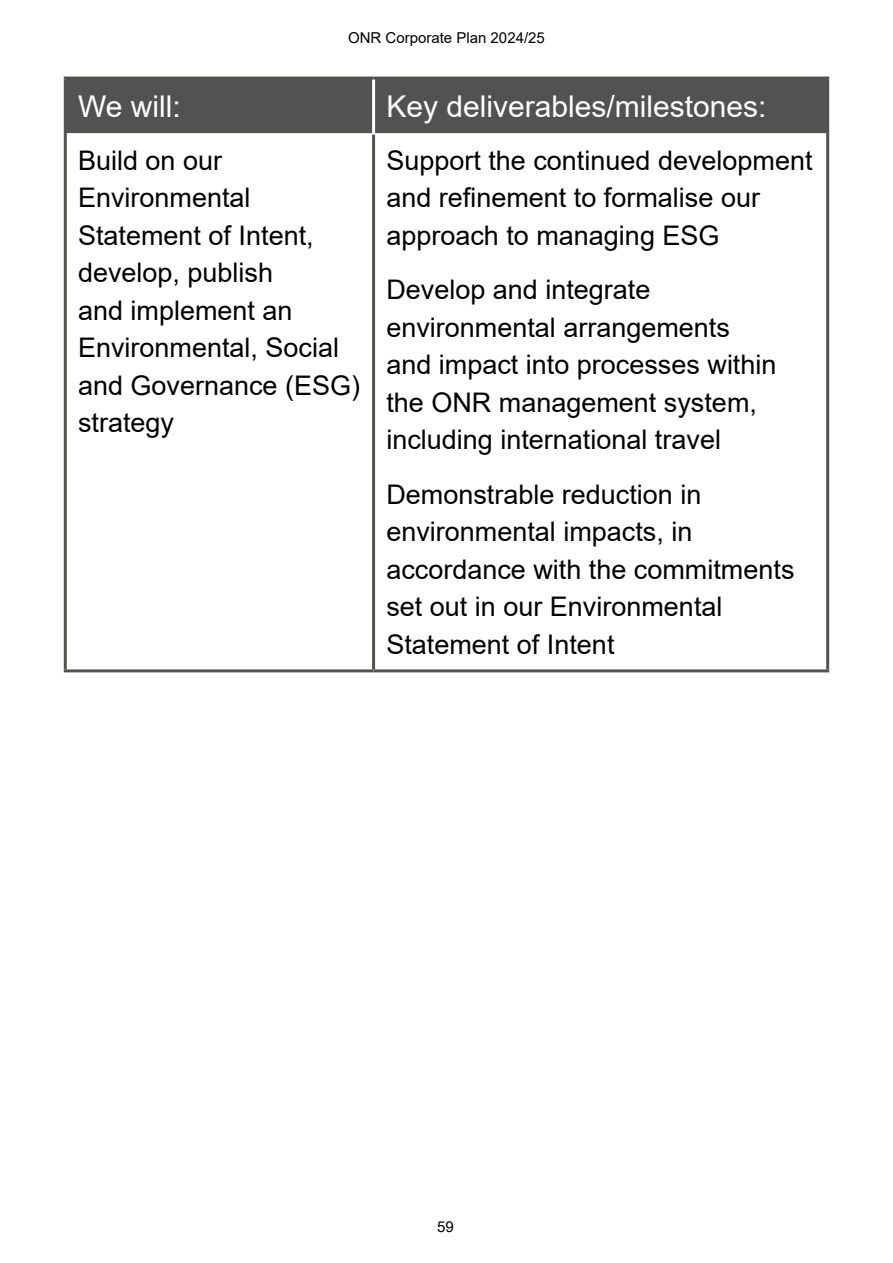
<style>
.page{position:relative;width:893px;height:1263px;background:#fff}
.page>*{position:absolute;margin:0;border:0;box-sizing:border-box;transform-origin:0 0}
.Table_headings_LP{font:30px "Arial";color:#fff}
.Table_text{font:27px/37.5px "Arial";color:#000}
.t1{font:15px "Arial";color:#000}
</style>
<div class="page">
<div style="left:67px;top:80px;width:759px;height:53px;background:#525251"></div>
<hr style="left:64px;top:77px;width:310px;height:3px;background:#525251">
<hr style="left:64px;top:80px;width:3px;height:54px;background:#525251">
<hr style="left:374px;top:77px;width:455px;height:3px;background:#525251">
<hr style="left:372px;top:80px;width:3px;height:53px;background:#fff">
<hr style="left:372px;top:135px;width:3px;height:534px;background:#525251">
<hr style="left:64px;top:134px;width:3px;height:535px;background:#525251">
<hr style="left:826px;top:134px;width:3px;height:535px;background:#525251">
<hr style="left:64px;top:669px;width:310px;height:3px;background:#525251">
<hr style="left:374px;top:669px;width:455px;height:3px;background:#525251">
<hr style="left:826px;top:80px;width:3px;height:54px;background:#525251">
<p class="t1" style="left:348px;top:28px;width:198px">ONR Corporate Plan 2024/25</p>
<p class="Table_headings_LP" style="left:78px;top:86px;width:104px">We will:</p>
<p class="Table_headings_LP" style="left:386px;top:86px;width:382px">Key deliverables/milestones:</p>
<p class="Table_text" style="left:78px;top:141px;width:284px">Build on our<br>Environmental<br>Statement of Intent, develop, publish<br>and implement an<br>Environmental, Social and Governance (ESG) strategy</p>
<p class="Table_text" style="left:386px;top:141px;width:428px">Support the continued development and refinement to formalise our approach to managing ESG</p>
<p class="Table_text" style="left:386px;top:271px;width:392px">Develop and integrate environmental arrangements and impact into processes within the ONR management system, including international travel</p>
<p class="Table_text" style="left:386px;top:475px;width:410px">Demonstrable reduction in environmental impacts, in accordance with the commitments set out in our Environmental<br>Statement of Intent</p>
<p class="t1" style="left:437px;top:1217px;width:18px">59</p>
</div>
